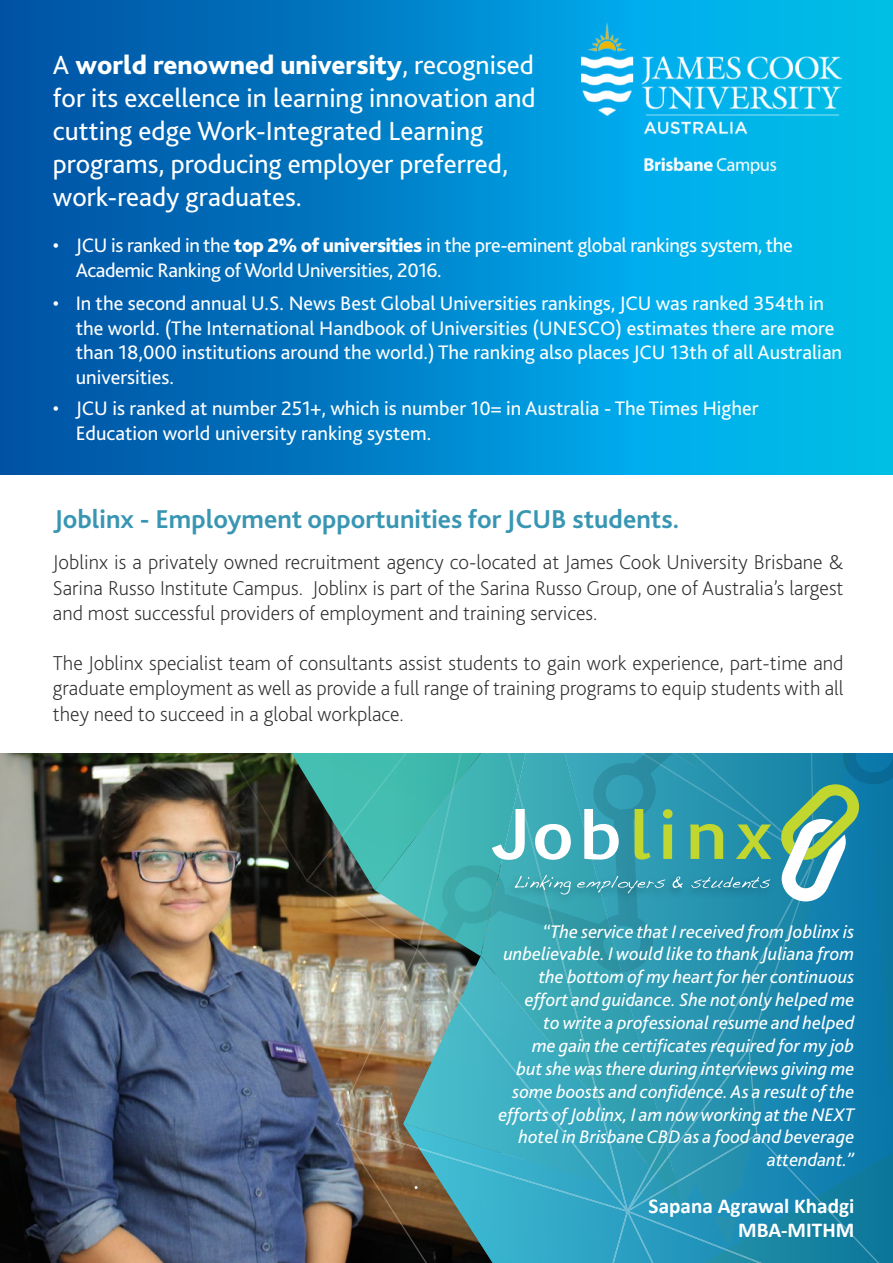
<style>
.page{position:relative;width:893px;height:1263px;background:#fff}
.page>*{position:absolute;margin:0;border:0;box-sizing:border-box;transform-origin:0 0}
.t1{font:27.45px/33px "Bliss 2";color:#fff}
.t2{font:700 27px "Bliss 2";color:#3896b3}
.t3{font:700 21.3px/24px "Calibri";color:#fff;text-align:right}
.t4{font:200 21px/25.2px "Bliss 2";color:#2b2c2c;text-align:justify}
.t5{font:20.4px/24.6px "Bliss 2";color:#fff}
.t6{font:20.4px/24.6px "Bliss 2";letter-spacing:-.02em;color:#fff}
.t7{font:italic 19.05px/22.8px "Bliss 2";color:#fff;text-align:right}
.s1{font-weight:800}
</style>
<div class="page">
<svg style="left:0;top:0;width:893px;height:475px;background:#0086ca"></svg>
<img style="left:582px;top:23px;width:259px;height:151px">
<img style="left:0;top:753px;width:50px;height:510px">
<img style="left:50px;top:753px;width:231px;height:510px">
<img style="left:281px;top:753px;width:612px;height:510px">
<h1 class="t1" style="left:53px;top:48px;width:484px">A <span class="s1">world renowned university</span>, recognised for its excellence in learning innovation and cutting edge Work-Integrated Learning programs, producing employer preferred, work-ready graduates.</h1>
<p class="t6" style="left:76px;top:233px;width:718px;text-indent:-23px">• JCU is ranked in the <span class="s1">top 2% of universities</span> in the pre-eminent global rankings system, the<br>Academic Ranking of World Universities, 2016.</p>
<p class="t5" style="left:76px;top:291px;width:768px;text-indent:-23px">• In the second annual U.S. News Best Global Universities rankings, JCU was ranked 354th in the world. (The International Handbook of Universities (UNESCO) estimates there are more than 18,000 institutions around the world.) The ranking also places JCU 13th of all Australian universities.</p>
<p class="t5" style="left:76px;top:396px;width:684px;text-indent:-23px">• JCU is ranked at number 251+, which is number 10= in Australia - The Times Higher<br>Education world university ranking system.</p>
<p class="t2" style="left:54px;top:502px;width:627px">Joblinx - Employment opportunities for JCUB students.</p>
<p class="t4" style="left:53px;top:550px;width:792px">Joblinx is a privately owned recruitment agency co-located at James Cook University Brisbane &amp; Sarina Russo Institute Campus. Joblinx is part of the Sarina Russo Group, one of Australia’s largest and most successful providers of employment and training services.</p>
<p class="t4" style="left:53px;top:651px;width:792px">The Joblinx specialist team of consultants assist students to gain work experience, part-time and graduate employment as well as provide a full range of training programs to equip students with all they need to succeed in a global workplace.</p>
<p class="t7" style="left:498px;top:920px;width:357px">“The service that I received from Joblinx is unbelievable. I would like to thank Juliana from the bottom of my heart for her continuous effort and guidance. She not only helped me<br>to write a professional resume and helped<br>me gain the certificates required for my job<br>but she was there during interviews giving me some boosts and confidence. As a result of the efforts of Joblinx, I am now working at the NEXT hotel in Brisbane CBD as a food and beverage attendant.”</p>
<p class="t3" style="left:649px;top:1193px;width:207px">Sapana Agrawal Khadgi<br>MBA-MITHM</p>
</div>
